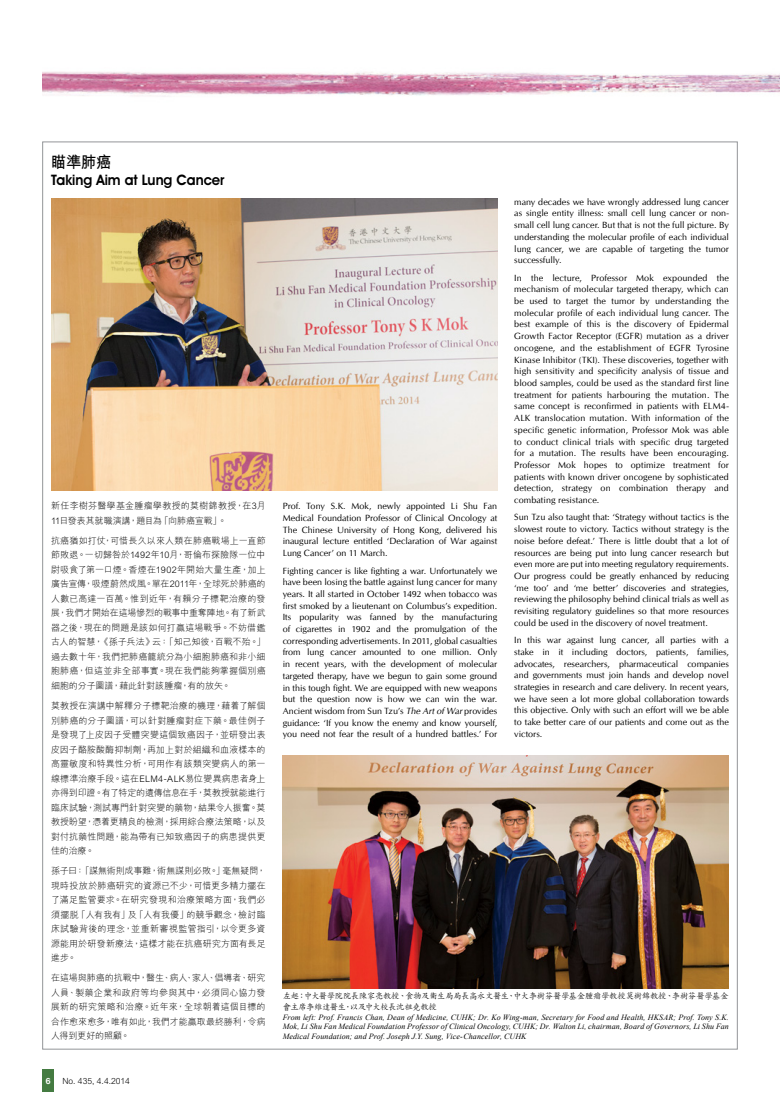
<style>
.page{position:relative;width:780px;height:1106px;background:#fff}
.page>*{position:absolute;margin:0;border:0;box-sizing:border-box;transform-origin:0 0}
.t1{font:700 16px "M Hei HK";color:#000;scale:.95 1}
.t2{font:600 14.5px "Avant Garde IT Cby BT";letter-spacing:-.005em;color:#000;scale:.95 1}
.t3{font:9px/11.7px "CG Omega";letter-spacing:.005em;color:#000;text-align:justify}
.t4{font:300 9px/14.5px "M Hei HK";letter-spacing:.005em;color:#000;text-align:justify}
.t5{font:500 8.5px/11px "M Kai HK";letter-spacing:-.055em;color:#000}
.t6{font:300 8.5px "M Hei HK";color:#000}
.t7{font:700 8.5px "Helvetica Neue";color:#fff}
.t8{font:italic 8px/9.5px "Times New Roman";letter-spacing:.015em;color:#000;text-align:justify}
.s1{font-style:italic}
</style>
<div class="page">
<div style="left:43px;top:1069px;width:11px;height:22px;background:#447b41"></div>
<img style="left:43px;top:71px;width:737px;height:71px">
<img style="left:51px;top:198px;width:446px;height:292px">
<img style="left:283px;top:755px;width:446px;height:233px">
<h1 class="t1" style="left:51px;top:150px;width:65px">瞄準肺癌</h1>
<h2 class="t2" style="left:51px;top:171px;width:184px">Taking Aim at Lung Cancer</h2>
<p class="t4" style="left:51px;top:498px;width:216px">新任李樹芬醫學基金腫瘤學教授的莫樹錦教授，在3月<br>11日發表其就職演講，題目為「向肺癌宣戰」。</p>
<p class="t4" style="left:51px;top:533px;width:216px">抗癌猶如打仗，可惜長久以來人類在肺癌戰場上一直節節敗退。一切歸咎於1492年10月，哥倫布探險隊一位中尉吸食了第一口煙。香煙在1902年開始大量生產，加上廣告宣傳，吸煙蔚然成風。單在2011年，全球死於肺癌的人數已高達一百萬。惟到近年，有賴分子標靶治療的發展，我們才開始在這場慘烈的戰事中重奪陣地。有了新武器之後，現在的問題是該如何打贏這場戰爭。不妨借鑑古人的智慧，《孫子兵法》云：「知己知彼，百戰不殆。」過去數十年，我們把肺癌籠統分為小細胞肺癌和非小細胞肺癌，但這並非全部事實。現在我們能夠掌握個別癌細胞的分子圖譜，藉此針對該腫瘤，有的放矢。</p>
<p class="t4" style="left:51px;top:698px;width:216px">莫教授在演講中解釋分子標靶治療的機理，藉着了解個別肺癌的分子圖譜，可以針對腫瘤對症下藥。最佳例子是發現了上皮因子受體突變這個致癌因子，並研發出表皮因子酪胺酸酶抑制劑，再加上對於組織和血液樣本的高靈敏度和特異性分析，可用作有該類突變病人的第一線標準治療手段。這在ELM4-ALK易位變異病患者身上亦得到印證。有了特定的遺傳信息在手，莫教授就能進行臨床試驗，測試專門針對突變的藥物，結果令人振奮。莫教授盼望，憑着更精良的檢測，採用綜合療法策略，以及對付抗藥性問題，能為帶有已知致癌因子的病患提供更佳的治療。</p>
<p class="t4" style="left:51px;top:863px;width:216px">孫子曰：「謀無術則成事難，術無謀則必敗。」毫無疑問，現時投放於肺癌研究的資源已不少，可惜更多精力擺在了滿足監管要求。在研究發現和治療策略方面，我們必須擺脫「人有我有」及「人有我優」的競爭觀念，檢討臨床試驗背後的理念，並重新審視監管指引，以令更多資源能用於研發新療法，這樣才能在抗癌研究方面有長足進步。</p>
<p class="t4" style="left:51px;top:970px;width:216px">在這場與肺癌的抗戰中，醫生、病人、家人、倡導者、研究人員、製藥企業和政府等均參與其中，必須同心協力發展新的研究策略和治療。近年來，全球朝着這個目標的合作愈來愈多，唯有如此，我們才能贏取最終勝利，令病人得到更好的照顧。</p>
<p class="t7" style="left:46px;top:1075px;width:6px">6</p>
<p class="t6" style="left:62px;top:1074px;width:69px">No. 435, 4.4.2014</p>
<p class="t3" style="left:283px;top:500px;width:216px">Prof. Tony S.K. Mok, newly appointed Li Shu Fan Medical Foundation Professor of Clinical Oncology at The Chinese University of Hong Kong, delivered his inaugural lecture entitled ‘Declaration of War against Lung Cancer’ on 11 March.</p>
<p class="t3" style="left:283px;top:564px;width:216px">Fighting cancer is like fighting a war. Unfortunately we have been losing the battle against lung cancer for many years. It all started in October 1492 when tobacco was first smoked by a lieutenant on Columbus’s expedition.<br>Its popularity was fanned by the manufacturing of cigarettes in 1902 and the promulgation of the corresponding advertisements. In 2011, global casualties from lung cancer amounted to one million. Only in recent years, with the development of molecular targeted therapy, have we begun to gain some ground in this tough fight. We are equipped with new weapons but the question now is how we can win the war.<br>Ancient wisdom from Sun Tzu’s <span class="s1">The Artof War</span>provides guidance: ‘If you know the enemy and know yourself, you need not fear the result of a hundred battles.’ For</p>
<p class="t3" style="left:514px;top:196px;width:216px">many decades we have wrongly addressed lung cancer as single entity illness: small cell lung cancer or non&shy;small cell lung cancer. But that is not the full picture. By understanding the molecular profile of each individual lung cancer, we are capable of targeting the tumor successfully.</p>
<p class="t3" style="left:514px;top:272px;width:216px">In the lecture, Professor Mok expounded the mechanism of molecular targeted therapy, which can be used to target the tumor by understanding the molecular profile of each individual lung cancer. The best example of this is the discovery of Epidermal Growth Factor Receptor (EGFR) mutation as a driver oncogene, and the establishment of EGFR Tyrosine Kinase Inhibitor (TKI). These discoveries, together with high sensitivity and specificity analysis of tissue and blood samples, could be used as the standard first line treatment for patients harbouring the mutation. The same concept is reconfirmed in patients with ELM4- ALK translocation mutation. With information of the specific genetic information, Professor Mok was able to conduct clinical trials with specific drug targeted for a mutation. The results have been encouraging.<br>Professor Mok hopes to optimize treatment for patients with known driver oncogene by sophisticated detection, strategy on combination therapy and combating resistance.</p>
<p class="t3" style="left:514px;top:511px;width:216px">Sun Tzu also taught that: ‘Strategy without tactics is the slowest route to victory. Tactics without strategy is the noise before defeat.’ There is little doubt that a lot of resources are being put into lung cancer research but even more are put into meeting regulatory requirements.<br>Our progress could be greatly enhanced by reducing ‘me too’ and ‘me better’ discoveries and strategies, reviewing the philosophy behind clinical trials as well as revisiting regulatory guidelines so that more resources could be used in the discovery of novel treatment.</p>
<p class="t3" style="left:514px;top:634px;width:216px">In this war against lung cancer, all parties with a stake in it including doctors, patients, families, advocates, researchers, pharmaceutical companies and governments must join hands and develop novel strategies in research and care delivery. In recent years, we have seen a lot more global collaboration towards this objective. Only with such an effort will we be able to take better care of our patients and come out as the victors.</p>
<p class="t5" style="left:283px;top:990px;width:447px">左起：中大醫學院院長陳家亮教授、食物及衞生局局長高永文醫生、中大李樹芬醫學基金腫瘤學教授莫樹錦教授、李樹芬醫學基金會主席李維達醫生，以及中大校長沈祖堯教授</p>
<p class="t8" style="left:283px;top:1012px;width:448px">From left: Prof. Francis Chan, Dean of Medicine, CUHK; Dr. Ko Wing-man, Secretary for Food and Health, HKSAR; Prof. Tony S.K.<br>Mok, Li Shu Fan Medical Foundation Professor of Clinical Oncology, CUHK; Dr. Walton Li, chairman, Board of Governors, Li Shu Fan Medical Foundation; and Prof. Joseph J.Y. Sung, Vice-Chancellor, CUHK</p>
</div>
